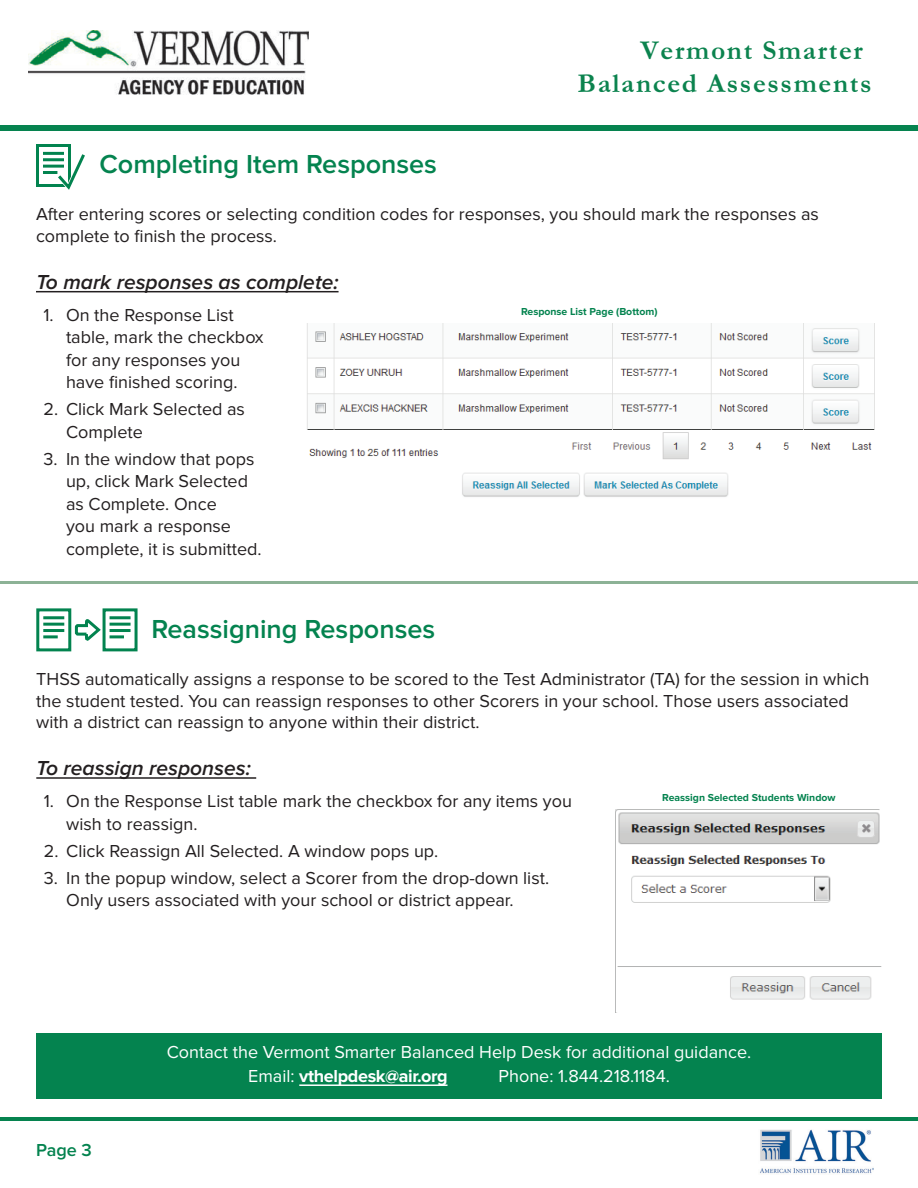
<style>
.page{position:relative;width:918px;height:1188px;background:#fff}
.page>*{position:absolute;margin:0;border:0;box-sizing:border-box;transform-origin:0 0}
.t1{font:700 27.45px/33px "Garamond";letter-spacing:.06em;color:#0b834e}
.t2{font:600 27px "Proxima Nova";color:#04834f}
.t3{font:italic 600 21px "Proxima Nova";color:#231f20}
.BODY{font:18px/22.5px "Proxima Nova";color:#231f20}
.BODY-2{font:18px "Proxima Nova";color:#fff}
.BODY-3{font:700 18px "Proxima Nova";letter-spacing:-.02em;color:#fff}
.t4{font:600 18px "Proxima Nova";color:#04834f}
.t5{font:700 10.5px "Proxima Nova";color:#04834f}
.s1{font-weight:400}
</style>
<div class="page">
<div style="left:0;top:125px;width:918px;height:6px;background:#06834f"></div>
<img style="left:28px;top:31px;width:280px;height:64px">
<hr style="left:0;top:1117px;width:918px;height:4px;background:#06834f">
<img style="left:760px;top:1129px;width:114px;height:45px">
<hr style="left:36px;top:291px;width:303px;height:1px;background:#231f20">
<svg style="left:36px;top:144px;width:49px;height:46px"></svg>
<img style="left:307px;top:323px;width:568px;height:174px">
<hr style="left:36px;top:777px;width:220px;height:2px;background:#231f20">
<svg style="left:36px;top:608px;width:102px;height:43px"></svg>
<img style="left:616px;top:809px;width:266px;height:204px">
<hr style="left:0;top:581px;width:918px;height:3px;background:#8cb296">
<div style="left:36px;top:1033px;width:846px;height:66px;background:#04834f"></div>
<hr style="left:299px;top:1084px;width:148px;height:2px;background:#fff">
<h1 class="t1" style="left:577px;top:33px;width:296px;text-indent:63px">Vermont Smarter<br>Balanced Assessments</h1>
<h2 class="t2" style="left:100px;top:149px;width:339px">Completing Item Responses</h2>
<p class="BODY" style="left:36px;top:204px;width:784px;line-height:21.6px">After entering scores or selecting condition codes for responses, you should mark the responses as complete to finish the process.</p>
<h3 class="t3" style="left:36px;top:270px;width:304px">To mark responses as complete:</h3>
<p class="BODY" style="left:66px;top:304px;width:199px;text-indent:-22px">1. On the Response List table, mark the checkbox for any responses you have finished scoring.</p>
<p class="BODY" style="left:66px;top:398px;width:181px;text-indent:-22px">2. Click Mark Selected as<br>Complete</p>
<p class="BODY" style="left:66px;top:448px;width:197px;text-indent:-22px">3. In the window that pops up, click Mark Selected as Complete. Once<br>you mark a response complete, it is submitted.</p>
<h5 class="t5" style="left:521px;top:305px;width:138px">Response List Page (Bottom)</h5>
<h2 class="t2" style="left:151px;top:613px;width:285px">Reassigning Responses</h2>
<p class="BODY" style="left:36px;top:668px;width:835px;line-height:21.6px">THSS automatically assigns a response to be scored to the Test Administrator (TA) for the session in which the student tested. You can reassign responses to other Scorers in your school. Those users associated with a district can reassign to anyone within their district.</p>
<h3 class="t3" style="left:36px;top:756px;width:216px">To reassign responses:</h3>
<p class="BODY" style="left:66px;top:790px;width:507px;text-indent:-22px">1. On the Response List table mark the checkbox for any items you wish to reassign.</p>
<p class="BODY" style="left:44px;top:840px;width:396px">2. Click Reassign All Selected. A window pops up.</p>
<p class="BODY" style="left:66px;top:867px;width:484px;text-indent:-22px">3. In the popup window, select a Scorer from the drop-down list.<br>Only users associated with your school or district appear.</p>
<h5 class="t5" style="left:662px;top:792px;width:175px">Reassign Selected Students Window</h5>
<p class="t4" style="left:36px;top:1139px;width:57px">Page 3</p>
<p class="BODY-2" style="left:167px;top:1042px;width:586px">Contact the Vermont Smarter Balanced Help Desk for additional guidance.</p>
<p class="BODY-3" style="left:248px;top:1066px;width:201px"><span class="s1">Email:</span> vthelpdesk@air.org</p>
<p class="BODY-2" style="left:499px;top:1066px;width:173px">Phone: 1.844.218.1184.</p>
</div>
